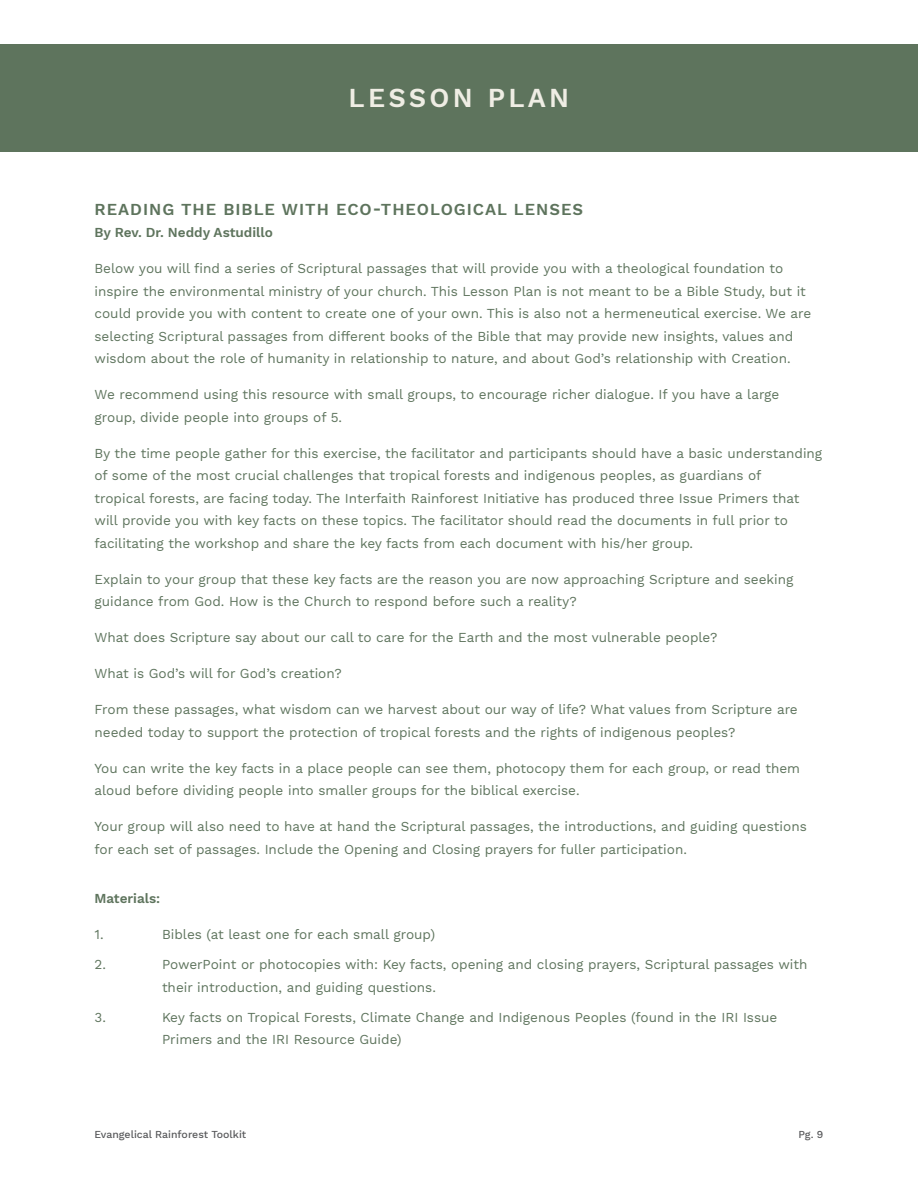
<style>
.page{position:relative;width:918px;height:1188px;background:#fff}
.page>*{position:absolute;margin:0;border:0;box-sizing:border-box;transform-origin:0 0}
.t1{font:600 27px "Work Sans";letter-spacing:.12em;color:#efede4}
.t2{font:600 16.5px "Work Sans";letter-spacing:.06em;color:#5e745d}
.t3{font:13.5px/22.5px "Work Sans";color:#5e745d}
.t4{font:600 13.5px "Work Sans";color:#5e745d}
.t5{font:500 10.5px "Work Sans";color:#58595b}
</style>
<div class="page">
<div style="left:0;top:44px;width:918px;height:108px;background:#5e745d"></div>
<h1 class="t1" style="left:349px;top:82px;width:222px">LESSON PLAN</h1>
<p class="t2" style="left:94px;top:199px;width:490px">READING THE BIBLE WITH ECO-THEOLOGICAL LENSES</p>
<p class="t4" style="left:94px;top:225px;width:180px">By Rev. Dr. Neddy Astudillo</p>
<p class="t3" style="left:94px;top:258px;width:718px">Below you will find a series of Scriptural passages that will provide you with a theological foundation to inspire the environmental ministry of your church. This Lesson Plan is not meant to be a Bible Study, but it could provide you with content to create one of your own. This is also not a hermeneutical exercise. We are selecting Scriptural passages from different books of the Bible that may provide new insights, values and wisdom about the role of humanity in relationship to nature, and about God’s relationship with Creation.</p>
<p class="t3" style="left:94px;top:384px;width:686px">We recommend using this resource with small groups, to encourage richer dialogue. If you have a large group, divide people into groups of 5.</p>
<p class="t3" style="left:94px;top:442px;width:729px">By the time people gather for this exercise, the facilitator and participants should have a basic understanding of some of the most crucial challenges that tropical forests and indigenous peoples, as guardians of<br>tropical forests, are facing today. The Interfaith Rainforest Initiative has produced three Issue Primers that will provide you with key facts on these topics. The facilitator should read the documents in full prior to facilitating the workshop and share the key facts from each document with his/her group.</p>
<p class="t3" style="left:94px;top:568px;width:701px">Explain to your group that these key facts are the reason you are now approaching Scripture and seeking guidance from God. How is the Church to respond before such a reality?</p>
<p class="t3" style="left:94px;top:627px;width:625px">What does Scripture say about our call to care for the Earth and the most vulnerable people?</p>
<p class="t3" style="left:94px;top:663px;width:249px">What is God’s will for God’s creation?</p>
<p class="t3" style="left:94px;top:699px;width:705px">From these passages, what wisdom can we harvest about our way of life? What values from Scripture are needed today to support the protection of tropical forests and the rights of indigenous peoples?</p>
<p class="t3" style="left:94px;top:757px;width:707px">You can write the key facts in a place people can see them, photocopy them for each group, or read them aloud before dividing people into smaller groups for the biblical exercise.</p>
<p class="t3" style="left:94px;top:816px;width:714px">Your group will also need to have at hand the Scriptural passages, the introductions, and guiding questions for each set of passages. Include the Opening and Closing prayers for fuller participation.</p>
<p class="t4" style="left:94px;top:891px;width:67px">Materials:</p>
<p class="t3" style="left:94px;top:924px;width:11px">1.</p>
<p class="t3" style="left:162px;top:924px;width:275px">Bibles (at least one for each small group)</p>
<p class="t3" style="left:94px;top:954px;width:13px">2.</p>
<p class="t3" style="left:162px;top:954px;width:647px">PowerPoint or photocopies with: Key facts, opening and closing prayers, Scriptural passages with their introduction, and guiding questions.</p>
<p class="t3" style="left:94px;top:1006px;width:13px">3.</p>
<p class="t3" style="left:162px;top:1006px;width:617px">Key facts on Tropical Forests, Climate Change and Indigenous Peoples (found in the IRI Issue<br>Primers and the IRI Resource Guide)</p>
<p class="t5" style="left:95px;top:1128px;width:153px">Evangelical Rainforest Toolkit</p>
<p class="t5" style="left:799px;top:1128px;width:26px">Pg. 9</p>
</div>
